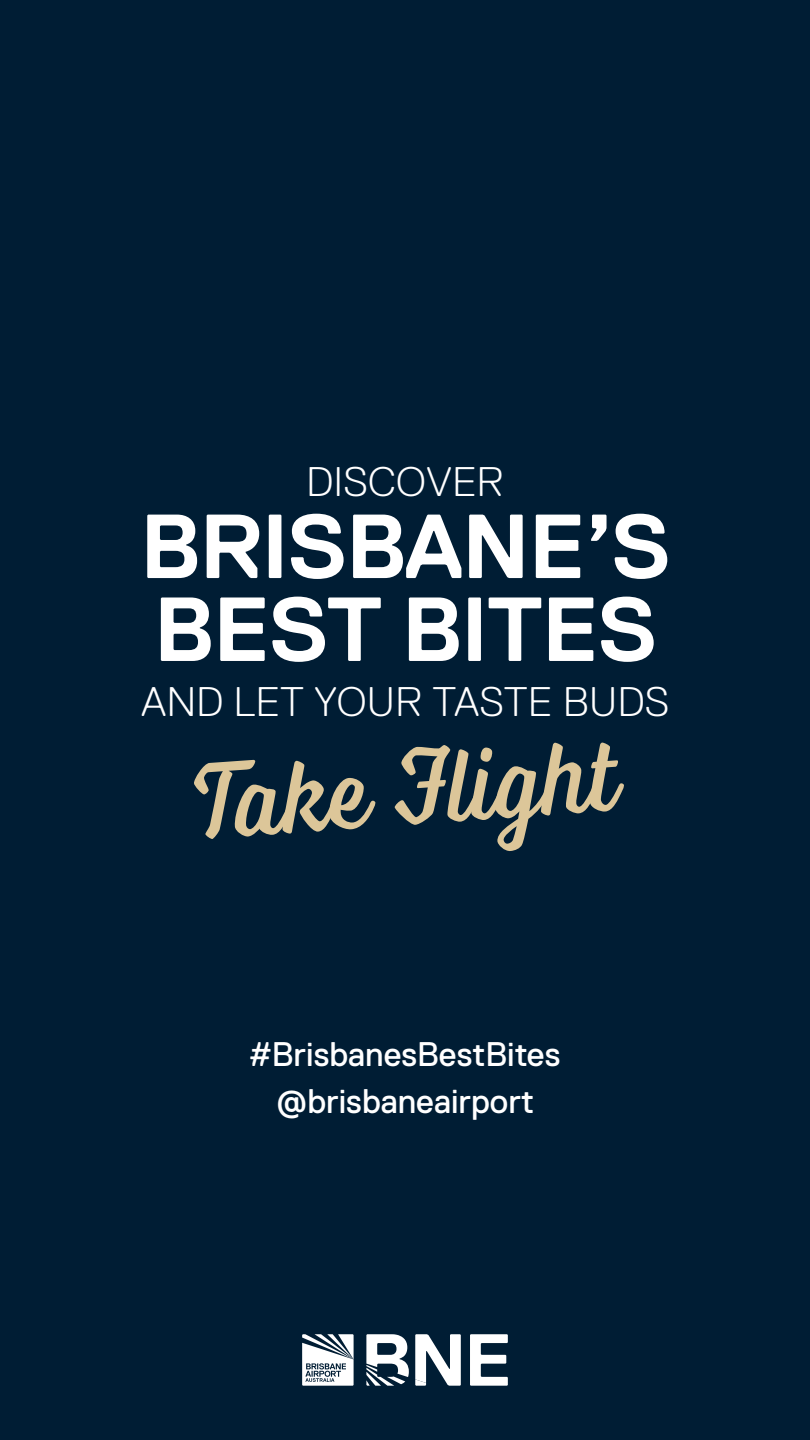
<style>
.page{position:relative;width:810px;height:1440px;background:#001d34}
.page>*{position:absolute;margin:0;border:0;box-sizing:border-box;transform-origin:0 0}
.t1{font:300 109.27px "Voltage";color:#dcc699}
.t2{font:700 90.68px/82.9px "Replica Pro";letter-spacing:-.015em;color:#fff}
.t3{font:300 41.33px "Replica Pro";letter-spacing:.01em;color:#fff}
.t4{font:34.12px/46.8px "Replica Pro";color:#fff;text-align:center}
</style>
<div class="page">
<svg style="left:302px;top:1334px;width:52px;height:52px;background:#b9c1c7"></svg>
<svg style="left:470px;top:1334px;width:38px;height:52px"></svg>
<svg style="left:415px;top:1334px;width:46px;height:52px"></svg>
<svg style="left:366px;top:1334px;width:43px;height:52px"></svg>
<p class="t3" style="left:307px;top:459px;width:198px">DISCOVER</p>
<h2 class="t2" style="left:140px;top:506px;width:532px">BRISBANE’S<br>BEST BITES</h2>
<p class="t3" style="left:141px;top:679px;width:530px">AND LET YOUR TASTE BUDS</p>
<h1 class="t1" style="left:191px;top:738px;width:425px;rotate:-4deg">Take Flight</h1>
<p class="t4" style="left:250px;top:1031px;width:312px">#BrisbanesBestBites @brisbaneairport</p>
</div>
